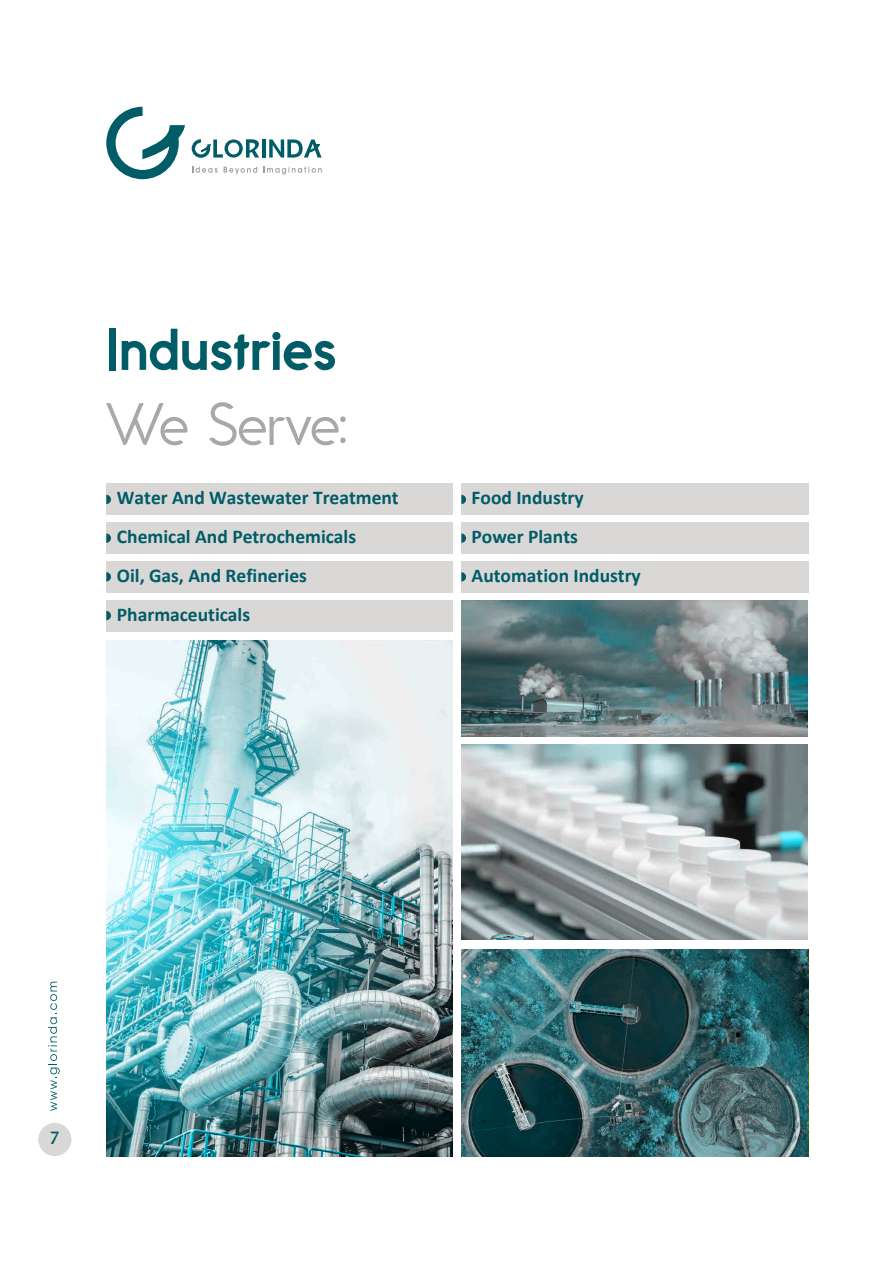
<style>
.page{position:relative;width:893px;height:1263px;background:#fff}
.page>*{position:absolute;margin:0;border:0;box-sizing:border-box;transform-origin:0 0}
.t1{font:700 60px "Mondapick";color:#005c67}
.t2{font:100 60px "Mondapick";color:#a8a8a9}
.t3{font:700 19.5px/39px "Calibri";color:#005c67}
.t4{font:18px "Mondapick Semiblod";color:#005c67}
</style>
<div class="page">
<div style="left:106px;top:484px;width:347px;height:31px;background:#d9d8d6"></div>
<div style="left:106px;top:522px;width:347px;height:32px;background:#d9d8d6"></div>
<div style="left:106px;top:561px;width:347px;height:32px;background:#d9d8d6"></div>
<div style="left:106px;top:600px;width:347px;height:31px;background:#d9d8d6"></div>
<div style="left:461px;top:484px;width:347px;height:31px;background:#d9d8d6"></div>
<div style="left:461px;top:522px;width:347px;height:32px;background:#d9d8d6"></div>
<div style="left:461px;top:561px;width:347px;height:32px;background:#d9d8d6"></div>
<svg style="left:106px;top:495px;width:5px;height:9px"></svg>
<svg style="left:106px;top:533px;width:5px;height:10px"></svg>
<svg style="left:106px;top:572px;width:5px;height:9px"></svg>
<svg style="left:106px;top:611px;width:5px;height:9px"></svg>
<svg style="left:461px;top:495px;width:5px;height:9px"></svg>
<svg style="left:461px;top:533px;width:5px;height:10px"></svg>
<svg style="left:461px;top:572px;width:5px;height:9px"></svg>
<div style="left:38px;top:1123px;width:33px;height:33px;background:#d9d8d6;border-radius:50%"></div>
<svg style="left:48px;top:982px;width:12px;height:129px"></svg>
<svg style="left:106px;top:107px;width:79px;height:72px"></svg>
<svg style="left:192px;top:167px;width:26px;height:6px"></svg>
<svg style="left:224px;top:167px;width:33px;height:7px"></svg>
<svg style="left:263px;top:167px;width:59px;height:8px"></svg>
<hr style="left:262px;top:139px;width:4px;height:19px;background:#005c67">
<svg style="left:269px;top:139px;width:53px;height:19px"></svg>
<svg style="left:192px;top:139px;width:67px;height:19px"></svg>
<svg style="left:461px;top:601px;width:347px;height:136px;background:#6a7f82"></svg>
<svg style="left:461px;top:744px;width:347px;height:196px;background:#9ea9aa"></svg>
<svg style="left:461px;top:949px;width:347px;height:208px;background:#325e64"></svg>
<img style="left:106px;top:640px;width:347px;height:517px">
<h1 class="t1" style="left:106px;top:315px;width:232px">Industries</h1>
<h1 class="t2" style="left:106px;top:392px;width:242px">We Serve:</h1>
<p class="t3" style="left:117px;top:478px;width:283px">Water And Wastewater Treatment<br>Chemical And Petrochemicals<br>Oil, Gas, And Refineries<br>Pharmaceuticals</p>
<p class="t3" style="left:472px;top:478px;width:171px">Food Industry<br>Power Plants<br>Automation Industry</p>
<p class="t4" style="left:50px;top:1128px;width:10px">7</p>
</div>
